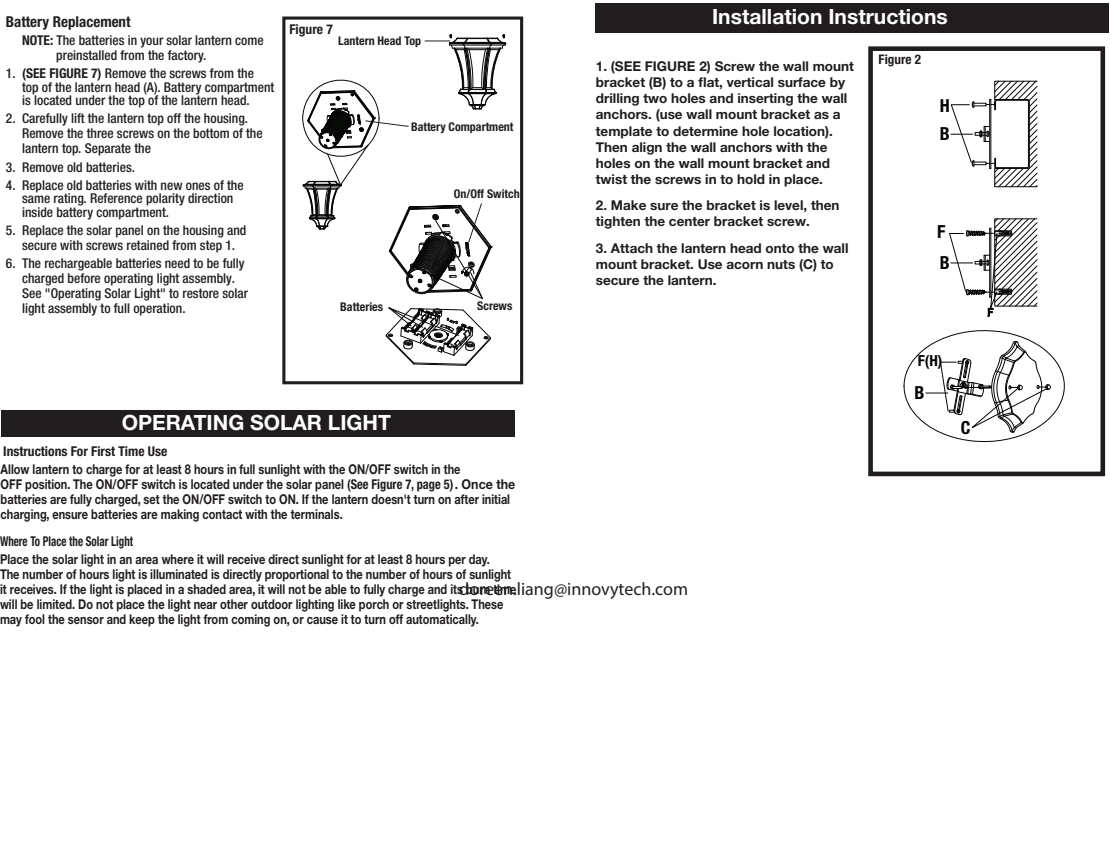
<style>
.page{position:relative;width:1110px;height:856px;background:#fff}
.page>*{position:absolute;margin:0;border:0;box-sizing:border-box;transform-origin:0 0}
.t1{font:700 21px "Helvetica Neue LT Std";color:#fff}
.t2{font:18px "Myriad Pro";color:#231f20}
.t3{font:700 condensed 18px "Helvetica Neue LT Std";color:#040503}
.t4{font:700 condensed 15.3px "Helvetica Neue LT Std";color:#040503}
.t5{font:700 condensed 15px "Helvetica Neue LT Std";color:#211e1e}
.t6{font:700 13.5px/15px "Helvetica Neue LT Std";color:#211d1e;scale:.82 1}
.t7{font:500 condensed 13.5px/15px "Helvetica Neue LT Std";color:#211e1e}
.t8{font:700 13.5px/16.2px "Helvetica Neue LT Std";color:#211d1e}
.t9{font:700 condensed 13.5px "Helvetica Neue LT Std";color:#211d1e}
.t10{font:700 condensed 13.5px "Helvetica Neue LT Std";color:#211d1e;scale:.82 1}
.t11{font:700 condensed 13.5px "Helvetica Neue LT Std";color:#211e1e}
.t12{font:700 condensed 13.2px "Helvetica Neue LT Std";color:#211d1e}
.t13{font:700 condensed 12px "Helvetica Neue LT Std";color:#211e1e}
.s1{font-weight:700}
.s2{font-stretch:condensed}
</style>
<div class="page">
<div style="left:595px;top:3px;width:513px;height:30px;background:#211d1e"></div>
<div style="left:868px;top:46px;width:236px;height:430px;border:5px solid #211d1e"></div>
<div style="left:1px;top:410px;width:513px;height:26px;background:#211d1e"></div>
<svg style="left:950px;top:81px;width:87px;height:106px"></svg>
<svg style="left:903px;top:218px;width:161px;height:223px"></svg>
<div style="left:282px;top:16px;width:241px;height:368px;border:3px solid #211e1e"></div>
<svg style="left:302px;top:34px;width:204px;height:332px"></svg>
<p class="t5" style="left:6px;top:13px;width:126px">Battery Replacement</p>
<p class="t7" style="left:56px;top:33px;width:209px;text-indent:-34px"><span class="s1">NOTE:</span> The batteries in your solar lantern come preinstalled from the factory.</p>
<p class="t7" style="left:22px;top:67px;width:254px;line-height:13.5px;text-indent:-16px">1. <span class="s1">(SEE FIGURE 7)</span> Remove the screws from the<br>top of the lantern head (A). Battery compartment is located under the top of the lantern head.</p>
<p class="t7" style="left:22px;top:111px;width:242px;text-indent:-16px">2. Carefully lift the lantern top off the housing.<br>Remove the three screws on the bottom of the lantern top. Separate the</p>
<p class="t7" style="left:6px;top:159px;width:131px">3. Remove old batteries.</p>
<p class="t7" style="left:22px;top:178px;width:223px;line-height:13.5px;text-indent:-16px">4. Replace old batteries with new ones of the same rating. Reference polarity direction inside battery compartment.</p>
<p class="t7" style="left:6px;top:222px;width:242px;text-align:center">5. Replace the solar panel on the housing and secure with screws retained from step 1.</p>
<p class="t7" style="left:22px;top:255px;width:227px;text-indent:-16px">6. The rechargeable batteries need to be fully charged before operating light assembly.<br>See "Operating Solar Light" to restore solar light assembly to full operation.</p>
<p class="t11" style="left:289px;top:21px;width:45px">Figure 7</p>
<p class="t13" style="left:338px;top:33px;width:84px">Lantern Head Top</p>
<p class="t13" style="left:411px;top:120px;width:104px">Battery Compartment</p>
<p class="t13" style="left:340px;top:299px;width:44px">Batteries</p>
<p class="t13" style="left:453px;top:186px;width:67px">On/Off Switch</p>
<p class="t13" style="left:477px;top:298px;width:37px">Screws</p>
<h1 class="t1" style="left:712px;top:4px;width:237px">Installation Instructions</h1>
<p class="t8" style="left:596px;top:58px;width:259px">1. (SEE FIGURE 2) Screw the wall mount bracket (B) to a flat, vertical surface by drilling two holes and inserting the wall anchors. (use wall mount bracket as a template to determine hole location).<br>Then align the wall anchors with the holes on the wall mount bracket and twist the screws in to hold in place.</p>
<p class="t8" style="left:596px;top:197px;width:245px">2. Make sure the bracket is level, then tighten the center bracket screw.</p>
<p class="t8" style="left:596px;top:239px;width:254px">3. Attach the lantern head onto the wall mount bracket. Use acorn nuts (C) to secure the lantern.</p>
<p class="t12" style="left:878px;top:52px;width:44px">Figure 2</p>
<h2 class="t3" style="left:939px;top:94px;width:12px">H</h2>
<h2 class="t3" style="left:939px;top:122px;width:12px">B</h2>
<h2 class="t3" style="left:937px;top:221px;width:10px">F</h2>
<h2 class="t3" style="left:939px;top:252px;width:12px">B</h2>
<h1 class="t1" style="left:122px;top:409px;width:271px">OPERATING SOLAR LIGHT</h1>
<p class="t9" style="left:3px;top:442px;width:166px">Instructions For First Time Use</p>
<p class="t6" style="left:1px;top:461px;width:629px">Allow lantern to charge for at least 8 hours in full sunlight with the ON/OFF switch in the<br>OFF position. The ON/OFF switch is located under the solar panel <span class="s2">(See Figure 7, page 5)</span>. Once the batteries are fully charged, set the ON/OFF switch to ON. If the lantern doesn't turn on after initial charging, ensure batteries are making contact with the terminals.</p>
<p class="t10" style="left:0;top:532px;width:164px">Where To Place the Solar Light</p>
<p class="t6" style="left:0;top:551px;width:631px">Place the solar light in an area where it will receive direct sunlight for at least 8 hours per day.<br>The number of hours light is illuminated is directly proportional to the number of hours of sunlight it receives. If the light is placed in a shaded area, it will not be able to fully charge and its burn time will be limited. Do not place the light near other outdoor lighting like porch or streetlights. These may fool the sensor and keep the light from coming on, or cause it to turn off automatically.</p>
<h2 class="t2" style="left:459px;top:577px;width:230px">doreen.liang@innovytech.com</h2>
<p class="t4" style="left:917px;top:351px;width:26px">F(H)</p>
<h2 class="t3" style="left:914px;top:381px;width:12px">B</h2>
<h2 class="t3" style="left:960px;top:417px;width:11px">C</h2>
</div>
